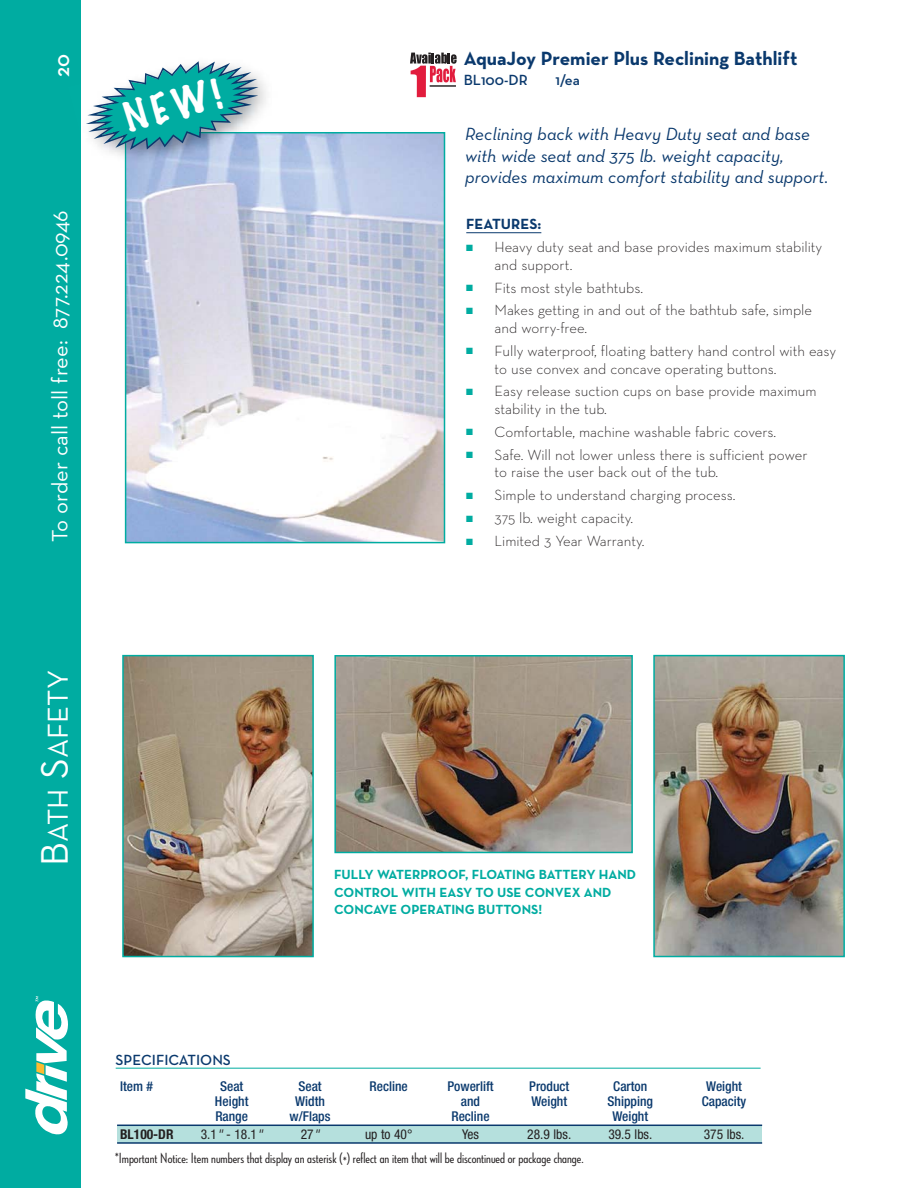
<style>
.page{position:relative;width:918px;height:1188px;background:#fff}
.page>*{position:absolute;margin:0;border:0;box-sizing:border-box;transform-origin:0 0}
.t1{font:100 37.95px "Marker Felt";color:#fff}
.t2{font:29.25px "Neutra Text";color:#fff}
.t3{font:22.5px "Neutra Text";color:#fff}
.t4{font:600 21px "Neutra Text";color:#fff}
.t5{font:700 19.5px "Neutra Text";color:#0a396d}
.t6{font:italic 18px/21.6px "Neutra Text";color:#0a396d}
.t7{font:300 15px/17.5px "Neutra Text";color:#231f20}
.t8{font:15px "Neutraface Condensed Medium Alt";color:#231f20}
.t9{font:600 15px "Neutra Text";color:#0a396d}
.t10{font:700 15px "Neutra Text";color:#0a396d}
.t11{font:500 condensed 13.5px "Helvetica Neue";color:#0a396d}
.t12{font:700 13.5px/17.5px "Neutra Text";color:#00aca1}
.t13{font:condensed 13.5px "Helvetica Neue";color:#231f20}
.t14{font:700 condensed 13.5px "Helvetica Neue";color:#231f20}
.s1{color:#00aca1}
.s2{font-size:39px}
.s3{font-style:italic}
</style>
<div class="page">
<div style="left:0;top:0;width:81px;height:1188px;background:#00aca1"></div>
<svg style="left:25px;top:996px;width:43px;height:138px"></svg>
<img style="left:128px;top:135px;width:314px;height:405px">
<div style="left:125px;top:132px;width:320px;height:411px;border:2px solid #00aca1"></div>
<img style="left:125px;top:658px;width:186px;height:296px">
<div style="left:122px;top:655px;width:192px;height:302px;border:2px solid #00aca1"></div>
<img style="left:656px;top:658px;width:186px;height:296px">
<div style="left:653px;top:655px;width:192px;height:302px;border:2px solid #00aca1"></div>
<img style="left:337px;top:658px;width:293px;height:192px">
<div style="left:334px;top:655px;width:299px;height:198px;border:2px solid #00aca1"></div>
<hr style="left:466px;top:232px;width:75px;height:1px;background:#0a396d">
<svg style="left:410px;top:52px;width:47px;height:46px"></svg>
<hr style="left:430px;top:85px;width:26px;height:2px;background:#231f20">
<img style="left:109px;top:78px;width:180px;height:110px">
<img style="left:126px;top:133px;width:164px;height:47px">
<svg style="left:86px;top:61px;width:173px;height:89px"></svg>
<div style="left:117px;top:1126px;width:645px;height:17px;background:#b5e0dd"></div>
<hr style="left:117px;top:1125px;width:645px;height:1px;background:#0a396d">
<hr style="left:117px;top:1142px;width:645px;height:2px;background:#0a396d">
<hr style="left:116px;top:1068px;width:645px;height:1px;background:#00aca1">
<h3 class="t4" style="left:54px;top:77px;width:24px;rotate:-90deg">20</h3>
<h1 class="t1" style="left:120px;top:101px;width:101px;rotate:-15deg">NEW!</h1>
<h3 class="t5" style="left:464px;top:51px;width:335px">AquaJoy Premier Plus Reclining Bathlift</h3>
<p class="t9" style="left:464px;top:74px;width:66px">BL100-DR</p>
<p class="t9" style="left:555px;top:74px;width:26px">1/ea</p>
<p class="t6" style="left:465px;top:125px;width:365px">Reclining back with Heavy Duty seat and base with wide seat and 375 lb. weight capacity, provides maximum comfort stability and support.</p>
<h3 class="t3" style="left:47px;top:542px;width:333px;rotate:-90deg">To order call toll free: 877.224.0946</h3>
<p class="t10" style="left:466px;top:218px;width:77px">FEATURES:</p>
<p class="t7" style="left:495px;top:240px;width:329px;text-indent:-28px"><span class="s1">■</span> Heavy duty seat and base provides maximum stability and support.</p>
<p class="t7" style="left:466px;top:280px;width:178px"><span class="s1">■</span> Fits most style bathtubs.</p>
<p class="t7" style="left:495px;top:303px;width:319px;text-indent:-28px"><span class="s1">■</span> Makes getting in and out of the bathtub safe, simple and worry-free.</p>
<p class="t7" style="left:495px;top:344px;width:343px;text-indent:-28px"><span class="s1">■</span> Fully waterproof, floating battery hand control with easy to use convex and concave operating buttons.</p>
<p class="t7" style="left:495px;top:384px;width:324px;text-indent:-28px"><span class="s1">■</span> Easy release suction cups on base provide maximum stability in the tub.</p>
<p class="t7" style="left:466px;top:425px;width:312px"><span class="s1">■</span> Comfortable, machine washable fabric covers.</p>
<p class="t7" style="left:495px;top:447px;width:315px;text-indent:-28px"><span class="s1">■</span> Safe. Will not lower unless there is sufficient power to raise the user back out of the tub.</p>
<p class="t7" style="left:466px;top:488px;width:271px"><span class="s1">■</span> Simple to understand charging process.</p>
<p class="t7" style="left:466px;top:511px;width:169px"><span class="s1">■</span> 375 lb. weight capacity.</p>
<p class="t7" style="left:466px;top:534px;width:180px"><span class="s1">■</span> Limited 3 Year Warranty.</p>
<h2 class="t2" style="left:41px;top:866px;width:197px;rotate:-90deg"><span class="s2">B</span>ATH <span class="s2">S</span>AFETY</h2>
<p class="t12" style="left:334px;top:867px;width:304px">FULLY WATERPROOF, FLOATING BATTERY HAND<br>CONTROL WITH EASY TO USE CONVEX AND<br>CONCAVE OPERATING BUTTONS!</p>
<p class="t9" style="left:116px;top:1054px;width:117px">SPECIFICATIONS</p>
<p class="t11" style="left:120px;top:1082px;width:35px">Item #</p>
<p class="t11" style="left:220px;top:1082px;width:25px">Seat</p>
<p class="t11" style="left:298px;top:1082px;width:25px">Seat</p>
<p class="t11" style="left:370px;top:1082px;width:40px">Recline</p>
<p class="t11" style="left:448px;top:1082px;width:48px">Powerlift</p>
<p class="t11" style="left:529px;top:1082px;width:41px">Product</p>
<p class="t11" style="left:613px;top:1082px;width:35px">Carton</p>
<p class="t11" style="left:706px;top:1082px;width:37px">Weight</p>
<p class="t11" style="left:215px;top:1097px;width:35px">Height</p>
<p class="t11" style="left:295px;top:1097px;width:31px">Width</p>
<p class="t11" style="left:461px;top:1097px;width:21px">and</p>
<p class="t11" style="left:531px;top:1097px;width:37px">Weight</p>
<p class="t11" style="left:608px;top:1097px;width:47px">Shipping</p>
<p class="t11" style="left:702px;top:1097px;width:46px">Capacity</p>
<p class="t11" style="left:215px;top:1112px;width:34px">Range</p>
<p class="t11" style="left:290px;top:1112px;width:42px">w/Flaps</p>
<p class="t11" style="left:451px;top:1112px;width:40px">Recline</p>
<p class="t11" style="left:612px;top:1112px;width:37px">Weight</p>
<p class="t14" style="left:120px;top:1130px;width:55px">BL100-DR</p>
<p class="t13" style="left:201px;top:1130px;width:63px">3.1<span class="s3">"</span> - 18.1<span class="s3">"</span></p>
<p class="t13" style="left:301px;top:1130px;width:20px">27<span class="s3">"</span></p>
<p class="t13" style="left:365px;top:1130px;width:49px">up to 40°</p>
<p class="t13" style="left:462px;top:1130px;width:18px">Yes</p>
<p class="t13" style="left:527px;top:1130px;width:45px">28.9 lbs.</p>
<p class="t13" style="left:608px;top:1130px;width:45px">39.5 lbs.</p>
<p class="t13" style="left:704px;top:1130px;width:42px">375 lbs.</p>
<p class="t8" style="left:115px;top:1152px;width:470px">*Important Notice: Item numbers that display an asterisk (*) reflect an item that will be discontinued or package change.</p>
</div>
